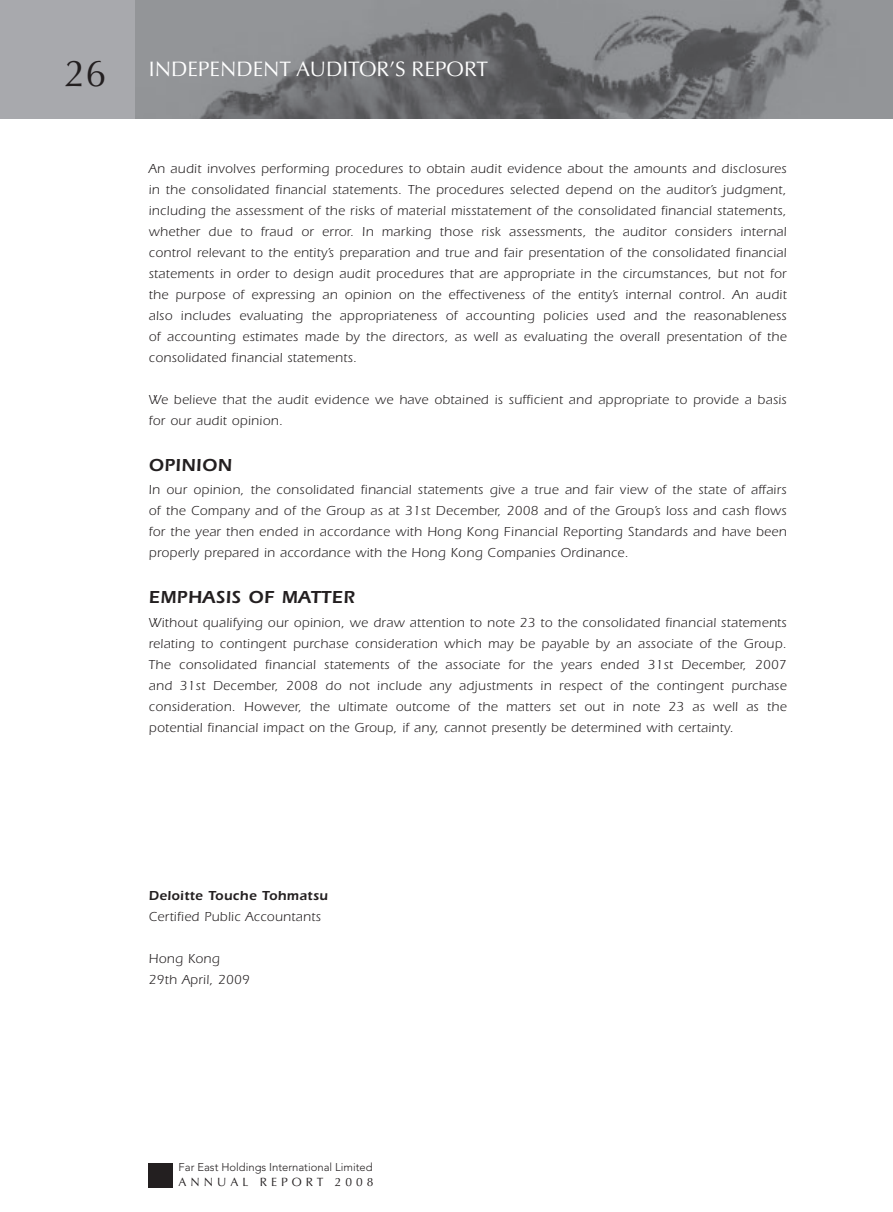
<style>
.page{position:relative;width:893px;height:1212px;background:#fff}
.page>*{position:absolute;margin:0;border:0;box-sizing:border-box;transform-origin:0 0}
.t1{font:37.5px "Optima LT Std";color:#231f20}
.t2{font:21px "Optima LT Std";color:#fff}
.t3{font:600 18px "ITC Eras Std";letter-spacing:.03em;color:#231f20}
.t4{font:13.5px/21px "ITC Eras Std";letter-spacing:.03em;color:#231f20;text-align:justify}
.t5{font:600 13.5px "ITC Eras Std";letter-spacing:.03em;color:#231f20}
.t6{font:12px "Optima LT Std";letter-spacing:.33em;color:#231f20}
.t7{font:300 11.25px "Avenir LT Std";color:#231f20}
</style>
<div class="page">
<div style="left:0;top:0;width:893px;height:119px;background:#939598"></div>
<div style="left:149px;top:1163px;width:24px;height:24px;background:#231f20"></div>
<img style="left:199px;top:0;width:631px;height:119px">
<div style="left:0;top:0;width:135px;height:119px;background:#a8a9ad"></div>
<h1 class="t1" style="left:65px;top:60px;width:43px">26</h1>
<h2 class="t2" style="left:149px;top:61px;width:341px">INDEPENDENT AUDITOR’S REPORT</h2>
<p class="t4" style="left:149px;top:159px;width:639px">An audit involves performing procedures to obtain audit evidence about the amounts and disclosures in the consolidated financial statements. The procedures selected depend on the auditor’s judgment, including the assessment of the risks of material misstatement of the consolidated financial statements, whether due to fraud or error. In marking those risk assessments, the auditor considers internal control relevant to the entity’s preparation and true and fair presentation of the consolidated financial statements in order to design audit procedures that are appropriate in the circumstances, but not for the purpose of expressing an opinion on the effectiveness of the entity’s internal control. An audit also includes evaluating the appropriateness of accounting policies used and the reasonableness of accounting estimates made by the directors, as well as evaluating the overall presentation of the consolidated financial statements.</p>
<p class="t4" style="left:149px;top:390px;width:639px">We believe that the audit evidence we have obtained is sufficient and appropriate to provide a basis for our audit opinion.</p>
<h3 class="t3" style="left:149px;top:458px;width:85px">OPINION</h3>
<p class="t4" style="left:149px;top:481px;width:639px">In our opinion, the consolidated financial statements give a true and fair view of the state of affairs of the Company and of the Group as at 31st December, 2008 and of the Group’s loss and cash flows for the year then ended in accordance with Hong Kong Financial Reporting Standards and have been properly prepared in accordance with the Hong Kong Companies Ordinance.</p>
<h3 class="t3" style="left:149px;top:590px;width:207px">EMPHASIS OF MATTER</h3>
<p class="t4" style="left:149px;top:613px;width:639px">Without qualifying our opinion, we draw attention to note 23 to the consolidated financial statements relating to contingent purchase consideration which may be payable by an associate of the Group.<br>The consolidated financial statements of the associate for the years ended 31st December, 2007 and 31st December, 2008 do not include any adjustments in respect of the contingent purchase consideration. However, the ultimate outcome of the matters set out in note 23 as well as the potential financial impact on the Group, if any, cannot presently be determined with certainty.</p>
<p class="t5" style="left:149px;top:890px;width:181px">Deloitte Touche Tohmatsu</p>
<p class="t4" style="left:149px;top:907px;width:173px">Certified Public Accountants</p>
<p class="t4" style="left:149px;top:949px;width:103px">Hong Kong<br>29th April, 2009</p>
<p class="t7" style="left:179px;top:1161px;width:196px">Far East Holdings International Limited</p>
<p class="t6" style="left:179px;top:1178px;width:196px">ANNUAL REPORT 2008</p>
</div>
